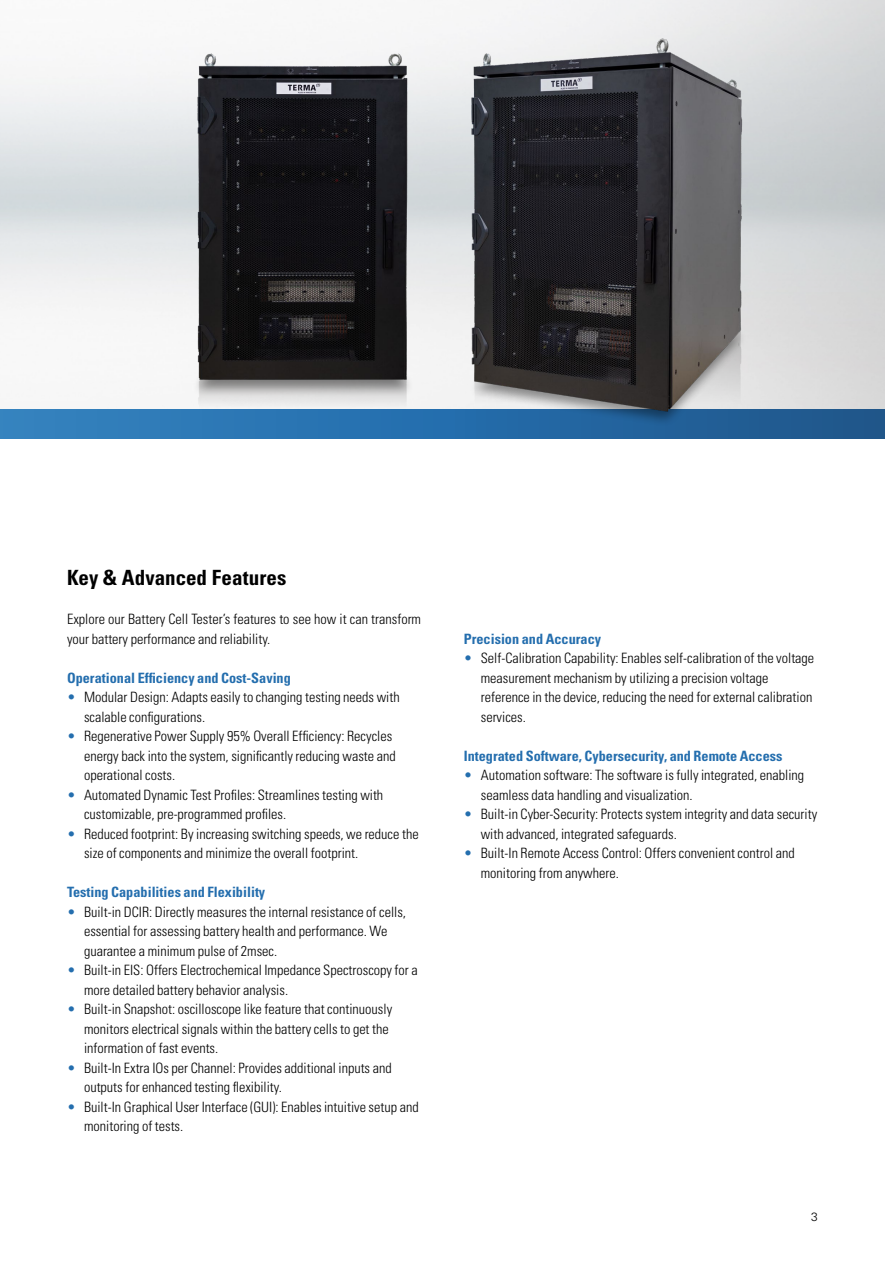
<style>
.page{position:relative;width:885px;height:1263px;background:#fff}
.page>*{position:absolute;margin:0;border:0;box-sizing:border-box;transform-origin:0 0}
.t1{font:700 condensed 21px "Univers LT Std";color:#000}
.t2{font:300 condensed 14.25px/19.5px "Univers LT Std";color:#000}
.t3{font:700 condensed 14.25px "Univers LT Std";color:#246eae}
.t4{font:300 12px "Univers LT Std";color:#000}
.s1{color:#246eae}
</style>
<div class="page">
<img style="left:0;top:0;width:884px;height:410px">
<div style="left:0;top:410px;width:884px;height:28px;background:linear-gradient(to right,#3284c3,#1d568d)"></div>
<img style="left:186px;top:51px;width:231px;height:328px">
<img style="left:186px;top:379px;width:231px;height:31px">
<div style="left:468px;top:317px;width:279px;height:110px;background:#000;opacity:.4"></div>
<img style="left:467px;top:36px;width:282px;height:377px">
<h1 class="t1" style="left:67px;top:565px;width:221px">Key &amp; Advanced Features</h1>
<p class="t2" style="left:67px;top:609px;width:355px">Explore our Battery Cell Tester’s features to see how it can transform your battery performance and reliability.</p>
<p class="t3" style="left:67px;top:669px;width:225px">Operational Efficiency and Cost-Saving</p>
<p class="t2" style="left:84px;top:687px;width:317px;text-indent:-17px"><span class="s1">•</span> Modular Design: Adapts easily to changing testing needs with scalable configurations.</p>
<p class="t2" style="left:84px;top:726px;width:313px;text-indent:-17px"><span class="s1">•</span> Regenerative Power Supply 95% Overall Efficiency: Recycles energy back into the system, significantly reducing waste and operational costs.</p>
<p class="t2" style="left:84px;top:785px;width:301px;text-indent:-17px"><span class="s1">•</span> Automated Dynamic Test Profiles: Streamlines testing with customizable, pre-programmed profiles.</p>
<p class="t2" style="left:84px;top:824px;width:336px;text-indent:-17px"><span class="s1">•</span> Reduced footprint: By increasing switching speeds, we reduce the size of components and minimize the overall footprint.</p>
<p class="t3" style="left:67px;top:883px;width:200px">Testing Capabilities and Flexibility</p>
<p class="t2" style="left:84px;top:902px;width:323px;text-indent:-17px"><span class="s1">•</span> Built-in DCIR: Directly measures the internal resistance of cells, essential for assessing battery health and performance. We guarantee a minimum pulse of 2msec.</p>
<p class="t2" style="left:84px;top:960px;width:335px;text-indent:-17px"><span class="s1">•</span> Built-in EIS: Offers Electrochemical Impedance Spectroscopy for a more detailed battery behavior analysis.</p>
<p class="t2" style="left:84px;top:999px;width:309px;text-indent:-17px"><span class="s1">•</span> Built-in Snapshot: oscilloscope like feature that continuously monitors electrical signals within the battery cells to get the information of fast events.</p>
<p class="t2" style="left:84px;top:1058px;width:309px;text-indent:-17px"><span class="s1">•</span> Built-In Extra IOs per Channel: Provides additional inputs and outputs for enhanced testing flexibility.</p>
<p class="t2" style="left:84px;top:1097px;width:336px;text-indent:-17px"><span class="s1">•</span> Built-In Graphical User Interface (GUI): Enables intuitive setup and monitoring of tests.</p>
<p class="t3" style="left:463px;top:630px;width:139px">Precision and Accuracy</p>
<p class="t2" style="left:480px;top:648px;width:335px;text-indent:-17px"><span class="s1">•</span> Self-Calibration Capability: Enables self-calibration of the voltage measurement mechanism by utilizing a precision voltage reference in the device, reducing the need for external calibration services.</p>
<p class="t3" style="left:463px;top:747px;width:320px">Integrated Software, Cybersecurity, and Remote Access</p>
<p class="t2" style="left:480px;top:765px;width:325px;text-indent:-17px"><span class="s1">•</span> Automation software: The software is fully integrated, enabling seamless data handling and visualization.</p>
<p class="t2" style="left:480px;top:804px;width:338px;text-indent:-17px"><span class="s1">•</span> Built-in Cyber-Security: Protects system integrity and data security with advanced, integrated safeguards.</p>
<p class="t2" style="left:480px;top:843px;width:315px;text-indent:-17px"><span class="s1">•</span> Built-In Remote Access Control: Offers convenient control and monitoring from anywhere.</p>
<p class="t4" style="left:811px;top:1209px;width:8px">3</p>
</div>
